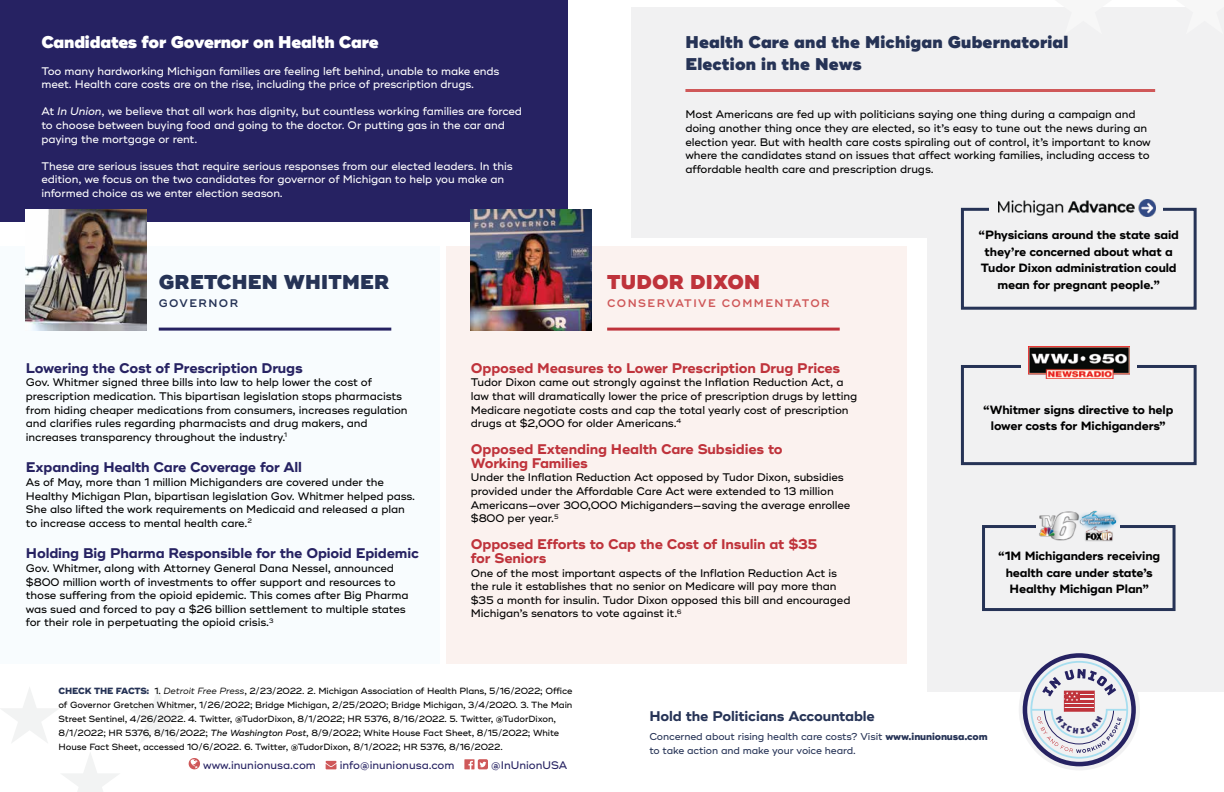
<style>
.page{position:relative;width:1224px;height:792px;background:#fff}
.page>*{position:absolute;margin:0;border:0;box-sizing:border-box;transform-origin:0 0}
.t1{font:900 20px "Ridley Grotesk";letter-spacing:.01em;color:#263356}
.t2{font:900 20px "Ridley Grotesk";letter-spacing:.01em;color:#bf333b}
.t3{font:900 17px/22px "Ridley Grotesk";letter-spacing:.01em;color:#263356}
.t4{font:900 17px "Ridley Grotesk";letter-spacing:-.01em;color:#fff}
.t5{font:700 14px/13.6px "Ridley Grotesk";letter-spacing:-.01em;color:#bf333b}
.t6{font:700 14px "Ridley Grotesk";letter-spacing:-.01em;color:#262262}
.t7{font:700 14px "Ridley Grotesk";letter-spacing:-.01em;color:#263356}
.t8{font:700 12px/16.5px "Ridley Grotesk";letter-spacing:-.01em;color:#000;text-align:center}
.t9{font:500 11px/13.6px "Ridley Grotesk";letter-spacing:-.01em;color:#000}
.t10{font:500 11px/13.6px "Ridley Grotesk";letter-spacing:-.01em;color:#fff}
.t11{font:500 11px "Ridley Grotesk";color:#262262}
.t12{font:600 11px "Ridley Grotesk";letter-spacing:.13em;color:#cf5859}
.t13{font:600 11px "Ridley Grotesk";letter-spacing:.13em;color:#263356}
.t14{font:500 10px/14px "Ridley Grotesk";letter-spacing:-.01em;color:#263356}
.t15{font:500 9px/14px "Ridley Grotesk";letter-spacing:-.01em;color:#000}
.s1{font-style:italic}
.s2{font-weight:800;color:#263356}
.s3{font-weight:400;font-style:italic}
.s4{font-weight:800}
</style>
<div class="page">
<div style="left:0;top:0;width:567px;height:222px;background:#262262"></div>
<div style="left:927px;top:216px;width:297px;height:475px;background:#f1f1f2"></div>
<div style="left:446px;top:246px;width:461px;height:418px;background:#fbf2ef"></div>
<div style="left:0;top:246px;width:439px;height:418px;background:#f8fcfe"></div>
<div style="left:632px;top:7px;width:592px;height:231px;background:#f1f1f2"></div>
<svg style="left:130px;top:688px;width:57px;height:55px"></svg>
<svg style="left:1px;top:687px;width:57px;height:56px"></svg>
<svg style="left:62px;top:753px;width:57px;height:39px"></svg>
<div style="left:961px;top:208px;width:236px;height:102px;border:3px solid #263356"></div>
<div style="left:961px;top:365px;width:236px;height:100px;border:3px solid #263356"></div>
<div style="left:1021px;top:342px;width:115px;height:42px;background:#f1f1f2"></div>
<img style="left:1029px;top:346px;width:101px;height:32px">
<div style="left:982px;top:525px;width:194px;height:86px;border:3px solid #263356"></div>
<div style="left:1037px;top:505px;width:83px;height:41px;background:#f1f1f2"></div>
<img style="left:1039px;top:510px;width:79px;height:32px">
<svg style="left:189px;top:758px;width:11px;height:11px"></svg>
<svg style="left:326px;top:761px;width:10px;height:8px"></svg>
<svg style="left:464px;top:759px;width:24px;height:10px"></svg>
<img style="left:26px;top:210px;width:121px;height:121px">
<img style="left:471px;top:210px;width:121px;height:121px">
<hr style="left:159px;top:328px;width:232px;height:3px;background:#262262">
<hr style="left:607px;top:328px;width:233px;height:3px;background:#bf333b">
<hr style="left:685px;top:89px;width:470px;height:3px;background:#cf5859">
<div style="left:990px;top:195px;width:173px;height:27px;background:#f1f1f2"></div>
<img style="left:998px;top:200px;width:157px;height:17px">
<svg style="left:1019px;top:653px;width:121px;height:117px"></svg>
<h2 class="t4" style="left:41px;top:31px;width:339px">Candidates for Governor on Health Care</h2>
<p class="t10" style="left:41px;top:64px;width:460px">Too many hardworking Michigan families are feeling left behind, unable to make ends meet. Health care costs are on the rise, including the price of prescription drugs.</p>
<p class="t10" style="left:41px;top:105px;width:482px">At <span class="s1">In Union</span>, we believe that all work has dignity, but countless working families are forced to choose between buying food and going to the doctor. Or putting gas in the car and paying the mortgage or rent.</p>
<p class="t10" style="left:41px;top:159px;width:473px">These are serious issues that require serious responses from our elected leaders. In this edition, we focus on the two candidates for governor of Michigan to help you make an informed choice as we enter election season.</p>
<h1 class="t1" style="left:159px;top:270px;width:232px">GRETCHEN WHITMER</h1>
<p class="t13" style="left:159px;top:297px;width:81px">GOVERNOR</p>
<h2 class="t3" style="left:685px;top:31px;width:385px">Health Care and the Michigan Gubernatorial<br>Election in the News</h2>
<p class="t9" style="left:685px;top:108px;width:467px">Most Americans are fed up with politicians saying one thing during a campaign and doing another thing once they are elected, so it’s easy to tune out the news during an election year. But with health care costs spiraling out of control, it’s important to know where the candidates stand on issues that affect working families, including access to affordable health care and prescription drugs.</p>
<h1 class="t2" style="left:607px;top:270px;width:155px">TUDOR DIXON</h1>
<p class="t12" style="left:607px;top:297px;width:224px">CONSERVATIVE COMMENTATOR</p>
<p class="t8" style="left:979px;top:227px;width:202px">“Physicians around the state said they’re concerned about what a<br>Tudor Dixon administration could mean for pregnant people.”</p>
<p class="t6" style="left:26px;top:359px;width:279px">Lowering the Cost of Prescription Drugs</p>
<p class="t9" style="left:26px;top:376px;width:383px">Gov. Whitmer signed three bills into law to help lower the cost of prescription medication. This bipartisan legislation stops pharmacists from hiding cheaper medications from consumers, increases regulation and clarifies rules regarding pharmacists and drug makers, and increases transparency throughout the industry.<sup>1</sup></p>
<p class="t6" style="left:26px;top:459px;width:278px">Expanding Health Care Coverage for All</p>
<p class="t9" style="left:26px;top:476px;width:391px">As of May, more than 1 million Michiganders are covered under the Healthy Michigan Plan, bipartisan legislation Gov. Whitmer helped pass.<br>She also lifted the work requirements on Medicaid and released a plan to increase access to mental health care.<sup>2</sup></p>
<p class="t6" style="left:26px;top:545px;width:395px">Holding Big Pharma Responsible for the Opioid Epidemic</p>
<p class="t9" style="left:26px;top:562px;width:384px">Gov. Whitmer, along with Attorney General Dana Nessel, announced $800 million worth of investments to offer support and resources to those suffering from the opioid epidemic. This comes after Big Pharma was sued and forced to pay a $26 billion settlement to multiple states for their role in perpetuating the opioid crisis.<sup>3</sup></p>
<p class="t5" style="left:471px;top:361px;width:371px">Opposed Measures to Lower Prescription Drug Prices</p>
<p class="t9" style="left:471px;top:376px;width:388px">Tudor Dixon came out strongly against the Inflation Reduction Act, a law that will dramatically lower the price of prescription drugs by letting Medicare negotiate costs and cap the total yearly cost of prescription drugs at $2,000 for older Americans.<sup>4</sup></p>
<p class="t5" style="left:471px;top:443px;width:313px">Opposed Extending Health Care Subsidies to<br>Working Families</p>
<p class="t9" style="left:471px;top:471px;width:381px">Under the Inflation Reduction Act opposed by Tudor Dixon, subsidies provided under the Affordable Care Act were extended to 13 million Americans—over 300,000 Michiganders—saving the average enrollee $800 per year.<sup>5</sup></p>
<p class="t5" style="left:471px;top:538px;width:348px">Opposed Efforts to Cap the Cost of Insulin at $35 for Seniors</p>
<p class="t9" style="left:471px;top:566px;width:381px">One of the most important aspects of the Inflation Reduction Act is the rule it establishes that no senior on Medicare will pay more than $35 a month for insulin. Tudor Dixon opposed this bill and encouraged Michigan’s senators to vote against it.<sup>6</sup></p>
<p class="t8" style="left:983px;top:402px;width:192px">“Whitmer signs directive to help lower costs for Michiganders”</p>
<p class="t8" style="left:998px;top:548px;width:163px">“1M Michiganders receiving health care under state’s<br>Healthy Michigan Plan”</p>
<p class="t15" style="left:58px;top:684px;width:515px"><span class="s2">CHECK THE FACTS:</span> 1. <span class="s3">Detroit Free Press</span>, 2/23/2022. 2. Michigan Association of Health Plans, 5/16/2022; Office of Governor Gretchen Whitmer, 1/26/2022; Bridge Michigan, 2/25/2020; Bridge Michigan, 3/4/2020. 3. The Main Street Sentinel, 4/26/2022. 4. Twitter, @TudorDixon, 8/1/2022; HR 5376, 8/16/2022. 5. Twitter, @TudorDixon, 8/1/2022; HR 5376, 8/16/2022; <span class="s1">The Washington Post</span>, 8/9/2022; White House Fact Sheet, 8/15/2022; White House Fact Sheet, accessed 10/6/2022. 6. Twitter, @TudorDixon, 8/1/2022; HR 5376, 8/16/2022.</p>
<p class="t11" style="left:203px;top:759px;width:114px">www.inunionusa.com</p>
<p class="t11" style="left:340px;top:759px;width:116px">info@inunionusa.com</p>
<p class="t11" style="left:491px;top:759px;width:78px">@InUnionUSA</p>
<p class="t7" style="left:649px;top:708px;width:227px">Hold the Politicians Accountable</p>
<p class="t14" style="left:649px;top:729px;width:340px">Concerned about rising health care costs? Visit <span class="s4">www.inunionusa.com </span>to take action and make your voice heard.</p>
</div>
